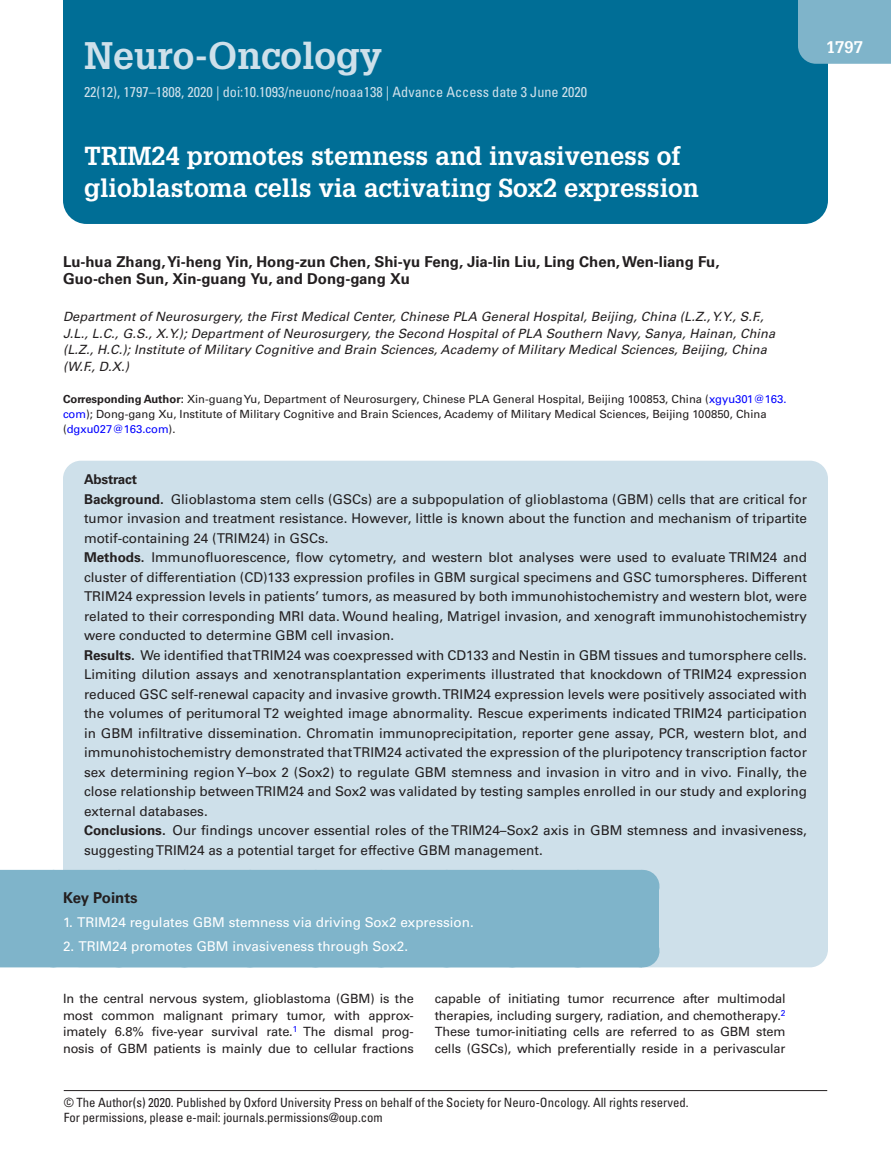
<style>
.page{position:relative;width:891px;height:1175px;background:#fff}
.page>*{position:absolute;margin:0;border:0;box-sizing:border-box;transform-origin:0 0}
.t1{font:700 37.5px "Glypha LT Std";color:#cee0ea}
.t2{font:700 25.5px/31.5px "Glypha LT Std";color:#fff}
.t3{font:700 16.5px "Glypha LT Std";color:#fff}
.t4{font:700 15px/16.5px "Univers LT Std";color:#231f20}
.t5{font:condensed 14.25px "Univers LT Std";color:#cee0ea}
.t6{font:13.5px/19.5px "Univers LT Std";color:#231f20}
.t7{font:13.5px "Univers LT Std";color:#fff}
.t8{font:12.75px/16.5px "Univers LT Std";letter-spacing:-.01em;color:#231f20;text-align:justify}
.t9{font:italic 12.75px/16.5px "Univers LT Std";letter-spacing:.01em;color:#231f20}
.t10{font:condensed 12.75px/15px "Univers LT Std";color:#231f20}
.t11{font:11.25px/15px "Univers LT Std";color:#231f20}
.s1{font-weight:700}
.s2{color:#00f}
</style>
<div class="page">
<div style="left:63px;top:0;width:765px;height:224px;background:#006e96"></div>
<div style="left:798px;top:0;width:93px;height:64px;background:#7fb4ca"></div>
<div style="left:63px;top:460px;width:765px;height:507px;background:#cee0ea;border-radius:18px"></div>
<hr style="left:64px;top:1090px;width:763px;height:1px;background:#231f20">
<div style="left:0;top:870px;width:642px;height:33px;background:#7fb4ca"></div>
<hr style="left:642px;top:870px;width:1px;height:33px;background:#7fb4ca">
<div style="left:0;top:903px;width:659px;height:27px;background:#7fb4ca"></div>
<div style="left:0;top:927px;width:659px;height:27px;background:#7fb4ca"></div>
<div style="left:0;top:934px;width:642px;height:33px;background:#7fb4ca"></div>
<hr style="left:642px;top:934px;width:1px;height:33px;background:#7fb4ca">
<h1 class="t1" style="left:84px;top:32px;width:299px">Neuro-Oncology</h1>
<p class="t5" style="left:84px;top:83px;width:505px">22(12), 1797–1808, 2020 | doi:10.1093/neuonc/noaa138 | Advance Access date 3 June 2020</p>
<h2 class="t2" style="left:84px;top:140px;width:616px">TRIM24 promotes stemness and invasiveness of glioblastoma cells via activating Sox2 expression</h2>
<p class="t3" style="left:826px;top:37px;width:38px">1797</p>
<p class="t4" style="left:63px;top:254px;width:658px">Lu-hua Zhang, Yi-heng Yin, Hong-zun Chen, Shi-yu Feng, Jia-lin Liu, Ling Chen, Wen-liang Fu,<br>Guo-chen Sun, Xin-guang Yu, and Dong-gang Xu</p>
<p class="t9" style="left:63px;top:309px;width:714px">Department of Neurosurgery, the First Medical Center, Chinese PLA General Hospital, Beijing, China (L.Z., Y.Y., S.F., J.L., L.C., G.S., X.Y.); Department of Neurosurgery, the Second Hospital of PLA Southern Navy, Sanya, Hainan, China (L.Z., H.C.); Institute of Military Cognitive and Brain Sciences, Academy of Military Medical Sciences, Beijing, China (W.F., D.X.)</p>
<p class="t11" style="left:63px;top:392px;width:725px"><span class="s1">Corresponding Author:</span> Xin-guang Yu, Department of Neurosurgery, Chinese PLA General Hospital, Beijing 100853, China (<span class="s2">xgyu301@163. com</span>); Dong-gang Xu, Institute of Military Cognitive and Brain Sciences, Academy of Military Medical Sciences, Beijing 100850, China (<span class="s2">dgxu027@163.com</span>).</p>
<p class="t6" style="left:84px;top:470px;width:725px"><span class="s1">Abstract<br>Background.</span> Glioblastoma stem cells (GSCs) are a subpopulation of glioblastoma (GBM) cells that are critical for tumor invasion and treatment resistance. However, little is known about the function and mechanism of tripartite motif-containing 24 (TRIM24) in GSCs.<br><span class="s1">Methods.</span> Immunofluorescence, flow cytometry, and western blot analyses were used to evaluate TRIM24 and cluster of differentiation (CD)133 expression profiles in GBM surgical specimens and GSC tumorspheres. Different TRIM24 expression levels in patients’ tumors, as measured by both immunohistochemistry and western blot, were related to their corresponding MRI data. Wound healing, Matrigel invasion, and xenograft immunohistochemistry were conducted to determine GBM cell invasion.<br><span class="s1">Results.</span> We identified that TRIM24 was coexpressed with CD133 and Nestin in GBM tissues and tumorsphere cells.<br>Limiting dilution assays and xenotransplantation experiments illustrated that knockdown of TRIM24 expression reduced GSC self-renewal capacity and invasive growth. TRIM24 expression levels were positively associated with the volumes of peritumoral T2 weighted image abnormality. Rescue experiments indicated TRIM24 participation in GBM infiltrative dissemination. Chromatin immunoprecipitation, reporter gene assay, PCR, western blot, and immunohistochemistry demonstrated that TRIM24 activated the expression of the pluripotency transcription factor sex determining region Y–box 2 (Sox2) to regulate GBM stemness and invasion in vitro and in vivo. Finally, the close relationship between TRIM24 and Sox2 was validated by testing samples enrolled in our study and exploring external databases.<br><span class="s1">Conclusions.</span> Our findings uncover essential roles of the TRIM24–Sox2 axis in GBM stemness and invasiveness, suggesting TRIM24 as a potential target for effective GBM management.</p>
<p class="t4" style="left:63px;top:889px;width:76px">Key Points</p>
<p class="t7" style="left:63px;top:914px;width:412px">1. TRIM24 regulates GBM stemness via driving Sox2 expression.</p>
<p class="t7" style="left:63px;top:938px;width:347px">2. TRIM24 promotes GBM invasiveness through Sox2.</p>
<p class="t8" style="left:63px;top:990px;width:352px">In the central nervous system, glioblastoma (GBM) is the most common malignant primary tumor, with approx&shy;imately 6.8% five-year survival rate.<sup>1</sup> The dismal prog&shy;nosis of GBM patients is mainly due to cellular fractions</p>
<p class="t8" style="left:435px;top:990px;width:352px">capable of initiating tumor recurrence after multimodal therapies, including surgery, radiation, and chemotherapy.<sup>2<br></sup>These tumor-initiating cells are referred to as GBM stem cells (GSCs), which preferentially reside in a perivascular</p>
<p class="t10" style="left:64px;top:1095px;width:626px">© The Author(s) 2020. Published by Oxford University Press on behalf of the Society for Neuro-Oncology. All rights reserved.<br>For permissions, please e-mail: journals.permissions@oup.com</p>
</div>
